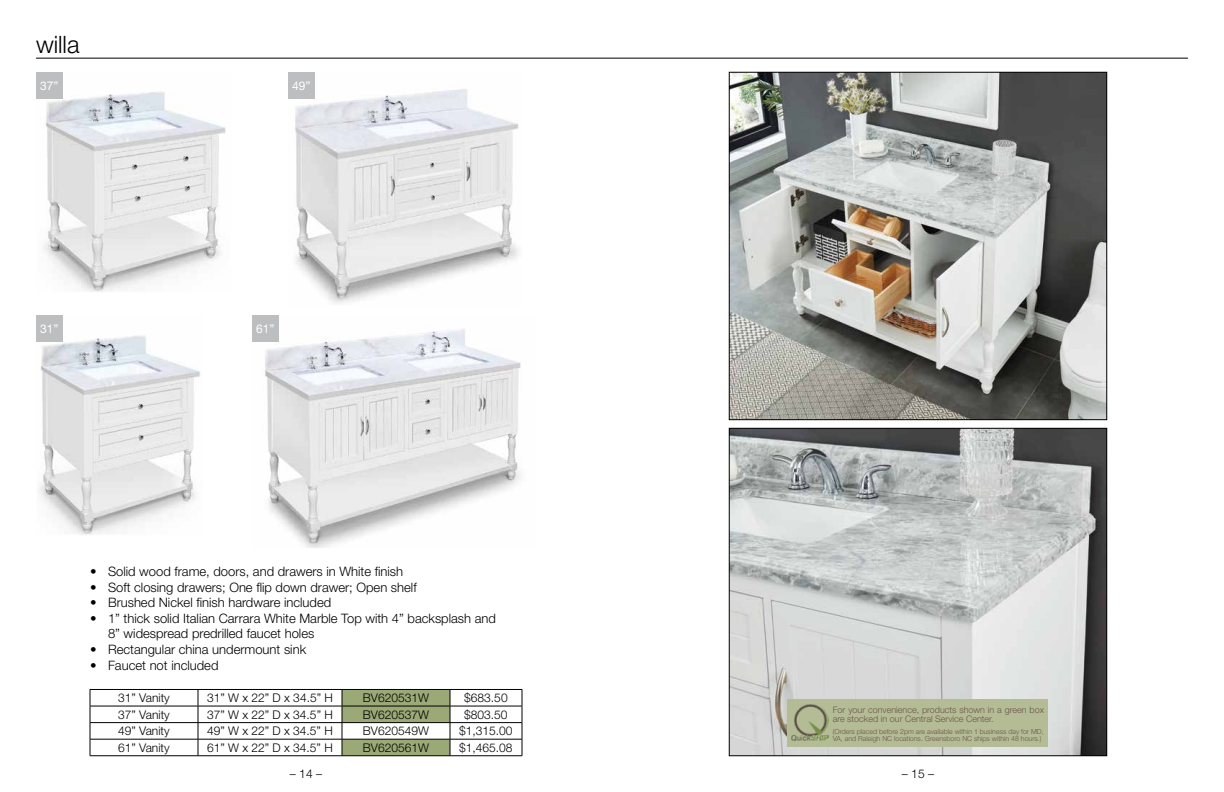
<style>
.page{position:relative;width:1224px;height:792px;background:#fff}
.page>*{position:absolute;margin:0;border:0;box-sizing:border-box;transform-origin:0 0}
.t1{font:300 24px "Helvetica Neue LT Pro";color:#000}
.t2{font:300 13px/15.6px "Helvetica Neue LT Pro";color:#000}
.t3{font:300 12px "Helvetica Neue LT Pro";color:#000}
.t4{font:12px "Helvetica Neue LT Std";color:#fff}
.t5{font:300 9px/10px "Helvetica Neue LT Pro";color:#6c554c}
.t6{font:300 7px/7px "Helvetica Neue LT Pro";color:#6c554c}
</style>
<div class="page">
<hr style="left:36px;top:58px;width:1152px;height:1px;background:#000">
<hr style="left:90px;top:689px;width:108px;height:1px;background:#000">
<hr style="left:198px;top:689px;width:144px;height:1px;background:#000">
<hr style="left:450px;top:689px;width:72px;height:1px;background:#000">
<hr style="left:90px;top:706px;width:108px;height:1px;background:#000">
<hr style="left:198px;top:706px;width:144px;height:1px;background:#000">
<hr style="left:450px;top:706px;width:72px;height:1px;background:#000">
<hr style="left:90px;top:722px;width:108px;height:1px;background:#000">
<hr style="left:198px;top:722px;width:144px;height:1px;background:#000">
<hr style="left:450px;top:722px;width:72px;height:1px;background:#000">
<hr style="left:90px;top:739px;width:108px;height:1px;background:#000">
<svg style="left:90px;top:690px;width:1px;height:66px"></svg>
<hr style="left:198px;top:739px;width:144px;height:1px;background:#000">
<svg style="left:198px;top:690px;width:1px;height:66px"></svg>
<hr style="left:450px;top:739px;width:72px;height:1px;background:#000">
<svg style="left:342px;top:689px;width:109px;height:67px"></svg>
<svg style="left:522px;top:690px;width:1px;height:66px"></svg>
<hr style="left:90px;top:756px;width:108px;height:1px;background:#000">
<hr style="left:198px;top:756px;width:144px;height:1px;background:#000">
<hr style="left:342px;top:756px;width:108px;height:1px;background:#000">
<hr style="left:450px;top:756px;width:72px;height:1px;background:#000">
<img style="left:39px;top:336px;width:161px;height:198px">
<img style="left:265px;top:329px;width:256px;height:218px">
<img style="left:44px;top:92px;width:182px;height:198px">
<img style="left:295px;top:89px;width:224px;height:215px">
<div style="left:36px;top:72px;width:27px;height:27px;background:#bcbec0"></div>
<div style="left:288px;top:72px;width:27px;height:27px;background:#bcbec0"></div>
<div style="left:36px;top:315px;width:27px;height:27px;background:#bcbec0"></div>
<div style="left:252px;top:315px;width:27px;height:27px;background:#bcbec0"></div>
<img style="left:731px;top:74px;width:374px;height:344px">
<div style="left:729px;top:72px;width:378px;height:348px;border:1px solid #000"></div>
<img style="left:731px;top:430px;width:374px;height:324px">
<div style="left:729px;top:428px;width:378px;height:328px;border:1px solid #000"></div>
<div style="left:788px;top:700px;width:260px;height:47px;background:#b3bc95"></div>
<img style="left:792px;top:704px;width:36px;height:36px">
<h1 class="t1" style="left:36px;top:30px;width:45px">willa</h1>
<p class="t4" style="left:40px;top:78px;width:20px">37”</p>
<p class="t4" style="left:292px;top:78px;width:20px">49”</p>
<p class="t4" style="left:40px;top:321px;width:20px">31”</p>
<p class="t4" style="left:256px;top:321px;width:20px">61”</p>
<p class="t2" style="left:90px;top:563px;width:315px">• Solid wood frame, doors, and drawers in White finish</p>
<p class="t2" style="left:90px;top:579px;width:328px">• Soft closing drawers; One flip down drawer; Open shelf</p>
<p class="t2" style="left:90px;top:595px;width:243px">• Brushed Nickel finish hardware included</p>
<p class="t2" style="left:108px;top:610px;width:389px;text-indent:-18px">• 1” thick solid Italian Carrara White Marble Top with 4” backsplash and<br>8” widespread predrilled faucet holes</p>
<p class="t2" style="left:90px;top:641px;width:218px">• Rectangular china undermount sink</p>
<p class="t2" style="left:90px;top:657px;width:130px">• Faucet not included</p>
<p class="t3" style="left:118px;top:690px;width:53px">31” Vanity</p>
<p class="t3" style="left:207px;top:690px;width:127px">31” W x 22” D x 34.5” H</p>
<p class="t3" style="left:363px;top:690px;width:68px">BV620531W</p>
<p class="t3" style="left:464px;top:690px;width:45px">$683.50</p>
<p class="t3" style="left:118px;top:707px;width:53px">37” Vanity</p>
<p class="t3" style="left:207px;top:707px;width:127px">37” W x 22” D x 34.5” H</p>
<p class="t3" style="left:363px;top:707px;width:68px">BV620537W</p>
<p class="t3" style="left:464px;top:707px;width:45px">$803.50</p>
<p class="t3" style="left:118px;top:724px;width:53px">49” Vanity</p>
<p class="t3" style="left:207px;top:724px;width:127px">49” W x 22” D x 34.5” H</p>
<p class="t3" style="left:363px;top:724px;width:68px">BV620549W</p>
<p class="t3" style="left:459px;top:724px;width:55px">$1,315.00</p>
<p class="t3" style="left:118px;top:740px;width:53px">61” Vanity</p>
<p class="t3" style="left:207px;top:740px;width:127px">61” W x 22” D x 34.5” H</p>
<p class="t3" style="left:363px;top:740px;width:68px">BV620561W</p>
<p class="t3" style="left:459px;top:740px;width:55px">$1,465.08</p>
<p class="t5" style="left:833px;top:704px;width:213px">For your convenience, products shown in a green box are stocked in our Central Service Center.</p>
<p class="t6" style="left:833px;top:727px;width:212px">(Orders placed before 2pm are available within 1 business day for MD,<br>VA, and Raleigh NC locations. Greensboro NC ships within 48 hours.)</p>
<p class="t3" style="left:290px;top:766px;width:34px">– 14 –</p>
<p class="t3" style="left:902px;top:766px;width:34px">– 15 –</p>
</div>
